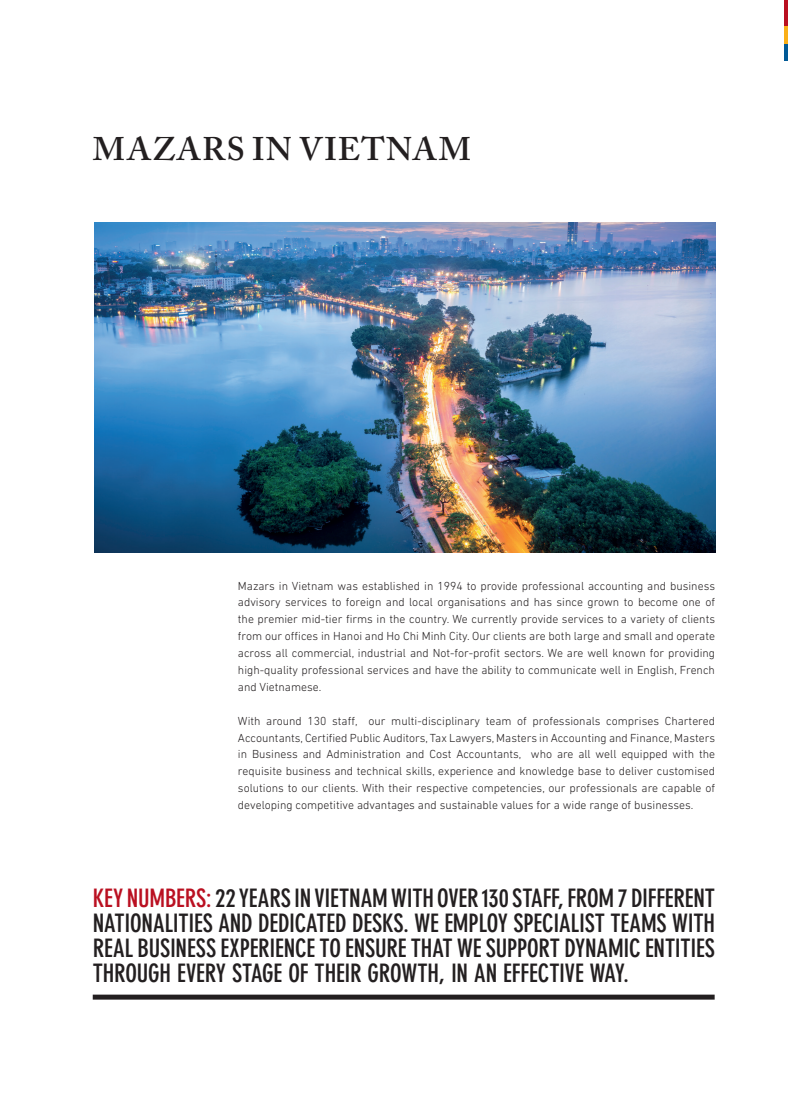
<style>
.page{position:relative;width:788px;height:1103px;background:#fff}
.page>*{position:absolute;margin:0;border:0;box-sizing:border-box;transform-origin:0 0}
.t1{font:600 32.5px "Adobe Caslon Pro";letter-spacing:.04em;color:#231f20}
.t2{font:700 condensed 25px/25px "DIN Neuzeit Grotesk Std";letter-spacing:-.01em;color:#231f20;text-align:justify}
.t3{font:300 11.88px/16.9px "DIN Next LT Pro";color:#231f20;text-align:justify}
.s1{color:#ba1021}
</style>
<div class="page">
<div style="left:93px;top:994px;width:622px;height:5px;background:#231f20"></div>
<img style="left:95px;top:222px;width:620px;height:330px">
<hr style="left:784px;top:44px;width:4px;height:17px;background:#005996">
<hr style="left:784px;top:26px;width:4px;height:18px;background:#faaf18">
<hr style="left:784px;top:0;width:4px;height:26px;background:#ba1021">
<h1 class="t1" style="left:93px;top:130px;width:380px">MAZARS IN VIETNAM</h1>
<p class="t3" style="left:238px;top:576px;width:479px">Mazars in Vietnam was established in 1994 to provide professional accounting and business advisory services to foreign and local organisations and has since grown to become one of the premier mid-tier firms in the country. We currently provide services to a variety of clients from our offices in Hanoi and Ho Chi Minh City. Our clients are both large and small and operate across all commercial, industrial and Not-for-profit sectors. We are well known for providing high-quality professional services and have the ability to communicate well in English, French and Vietnamese.</p>
<p class="t3" style="left:238px;top:711px;width:479px">With around 130 staff, our multi-disciplinary team of professionals comprises Chartered Accountants, Certified Public Auditors, Tax Lawyers, Masters in Accounting and Finance, Masters in Business and Administration and Cost Accountants, who are all well equipped with the requisite business and technical skills, experience and knowledge base to deliver customised solutions to our clients. With their respective competencies, our professionals are capable of developing competitive advantages and sustainable values for a wide range of businesses.</p>
<p class="t2" style="left:93px;top:885px;width:624px"><span class="s1">KEY NUMBERS:</span> 22 YEARS IN VIETNAM WITH OVER 130 STAFF, FROM 7 DIFFERENT NATIONALITIES AND DEDICATED DESKS. WE EMPLOY SPECIALIST TEAMS WITH REAL BUSINESS EXPERIENCE TO ENSURE THAT WE SUPPORT DYNAMIC ENTITIES THROUGH EVERY STAGE OF THEIR GROWTH, IN AN EFFECTIVE WAY.</p>
</div>
